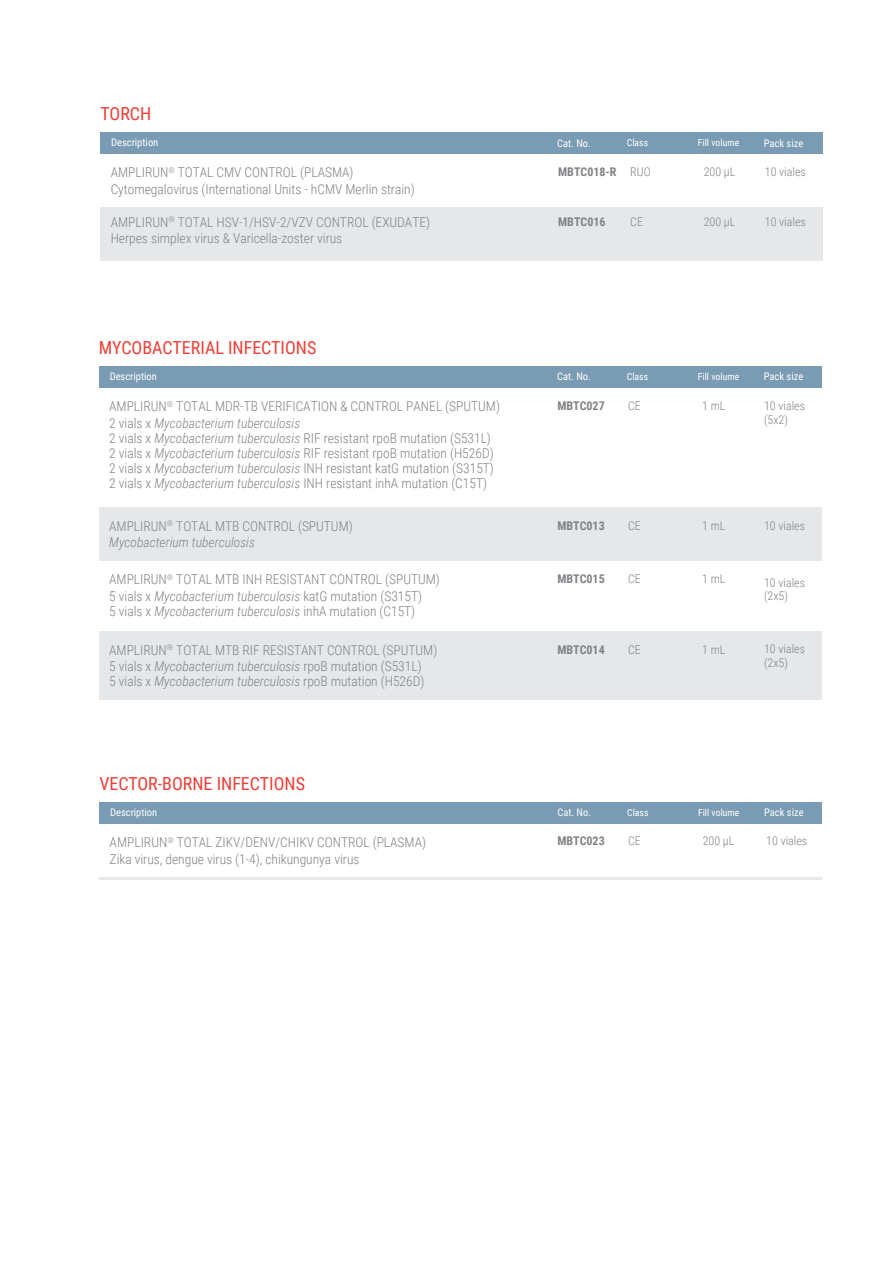
<style>
.page{position:relative;width:893px;height:1263px;background:#fff}
.page>*{position:absolute;margin:0;border:0;box-sizing:border-box;transform-origin:0 0}
.t1{font:18px "Roboto Condensed";color:#ee3e35}
.t2{font:300 13.5px/15px "Roboto Condensed";color:#808285}
.t3{font:italic 300 13.5px "Roboto Condensed";color:#808285}
.t4{font:300 12px/13.5px "Roboto Condensed";color:#808285}
.t5{font:700 12px "Roboto Condensed";color:#808285}
.t6{font:10.5px "Roboto Condensed";color:#fff}
.t7{font:9.75px "Roboto Condensed";color:#fff}
.s1{font-style:italic}
</style>
<div class="page">
<div style="left:99px;top:507px;width:722px;height:54px;background:#e6e7e9"></div>
<div style="left:100px;top:207px;width:723px;height:54px;background:#e6e7e9"></div>
<div style="left:100px;top:132px;width:723px;height:21px;background:#799bb3"></div>
<div style="left:99px;top:802px;width:723px;height:21px;background:#799bb3"></div>
<hr style="left:99px;top:877px;width:723px;height:2px;background:#e6e7e9">
<div style="left:99px;top:631px;width:722px;height:68px;background:#e6e7e9"></div>
<div style="left:99px;top:366px;width:722px;height:21px;background:#799bb3"></div>
<h1 class="t1" style="left:100px;top:101px;width:52px">TORCH</h1>
<p class="t6" style="left:111px;top:135px;width:49px">Description</p>
<p class="t2" style="left:111px;top:164px;width:244px">AMPLIRUN<sup>®</sup> TOTAL CMV CONTROL (PLASMA)</p>
<p class="t5" style="left:558px;top:163px;width:60px">MBTC018-R</p>
<p class="t2" style="left:111px;top:181px;width:306px">Cytomegalovirus (International Units - hCMV Merlin strain)</p>
<p class="t6" style="left:557px;top:136px;width:35px">Cat. No.</p>
<p class="t7" style="left:627px;top:136px;width:23px">Class</p>
<p class="t7" style="left:698px;top:136px;width:43px">Fill volume</p>
<p class="t6" style="left:764px;top:136px;width:41px">Pack size</p>
<p class="t4" style="left:630px;top:165px;width:22px">RUO</p>
<p class="t4" style="left:704px;top:165px;width:33px">200 μL</p>
<p class="t4" style="left:765px;top:165px;width:42px">10 viales</p>
<p class="t2" style="left:111px;top:214px;width:321px">AMPLIRUN<sup>®</sup> TOTAL HSV-1/HSV-2/VZV CONTROL (EXUDATE)</p>
<p class="t5" style="left:558px;top:213px;width:49px">MBTC016</p>
<p class="t4" style="left:630px;top:214px;width:14px">CE</p>
<p class="t2" style="left:111px;top:230px;width:233px">Herpes simplex virus &amp; Varicella-zoster virus</p>
<p class="t4" style="left:704px;top:214px;width:33px">200 μL</p>
<p class="t4" style="left:765px;top:214px;width:42px">10 viales</p>
<h1 class="t1" style="left:99px;top:335px;width:219px">MYCOBACTERIAL INFECTIONS</h1>
<p class="t6" style="left:110px;top:369px;width:49px">Description</p>
<p class="t2" style="left:109px;top:398px;width:392px">AMPLIRUN<sup>®</sup> TOTAL MDR-TB VERIFICATION &amp; CONTROL PANEL (SPUTUM)</p>
<p class="t5" style="left:557px;top:397px;width:49px">MBTC027</p>
<p class="t2" style="left:109px;top:415px;width:386px">2 vials x <span class="s1">Mycobacterium tuberculosis<br></span>2 vials x <span class="s1">Mycobacterium tuberculosis</span> RIF resistant rpoB mutation (S531L)<br>2 vials x <span class="s1">Mycobacterium tuberculosis</span> RIF resistant rpoB mutation (H526D)<br>2 vials x <span class="s1">Mycobacterium tuberculosis</span> INH resistant katG mutation (S315T)<br>2 vials x <span class="s1">Mycobacterium tuberculosis</span> INH resistant inhA mutation (C15T)</p>
<p class="t6" style="left:557px;top:369px;width:35px">Cat. No.</p>
<p class="t7" style="left:627px;top:369px;width:23px">Class</p>
<p class="t7" style="left:698px;top:369px;width:43px">Fill volume</p>
<p class="t6" style="left:764px;top:369px;width:41px">Pack size</p>
<p class="t4" style="left:764px;top:399px;width:42px">10 viales (5x2)</p>
<p class="t4" style="left:628px;top:399px;width:14px">CE</p>
<p class="t4" style="left:702px;top:399px;width:25px">1 mL</p>
<p class="t2" style="left:109px;top:518px;width:245px">AMPLIRUN<sup>®</sup> TOTAL MTB CONTROL (SPUTUM)</p>
<p class="t5" style="left:557px;top:517px;width:49px">MBTC013</p>
<p class="t3" style="left:109px;top:533px;width:147px">Mycobacterium tuberculosis</p>
<p class="t2" style="left:109px;top:571px;width:332px">AMPLIRUN<sup>®</sup> TOTAL MTB INH RESISTANT CONTROL (SPUTUM)</p>
<p class="t5" style="left:557px;top:570px;width:49px">MBTC015</p>
<p class="t2" style="left:109px;top:588px;width:314px">5 vials x <span class="s1">Mycobacterium tuberculosis</span> katG mutation (S315T)<br>5 vials x <span class="s1">Mycobacterium tuberculosis</span> inhA mutation (C15T)</p>
<p class="t4" style="left:628px;top:519px;width:14px">CE</p>
<p class="t4" style="left:628px;top:572px;width:14px">CE</p>
<p class="t4" style="left:702px;top:519px;width:25px">1 mL</p>
<p class="t4" style="left:764px;top:518px;width:42px">10 viales</p>
<p class="t4" style="left:702px;top:572px;width:25px">1 mL</p>
<p class="t4" style="left:764px;top:575px;width:42px">10 viales (2x5)</p>
<p class="t2" style="left:109px;top:641px;width:330px;line-height:16.5px">AMPLIRUN<sup>®</sup> TOTAL MTB RIF RESISTANT CONTROL (SPUTUM)<br>5 vials x <span class="s1">Mycobacterium tuberculosis</span> rpoB mutation (S531L)</p>
<p class="t2" style="left:109px;top:674px;width:317px">5 vials x <span class="s1">Mycobacterium tuberculosis</span> rpoB mutation (H526D)</p>
<h1 class="t1" style="left:99px;top:771px;width:207px">VECTOR-BORNE INFECTIONS</h1>
<p class="t6" style="left:110px;top:805px;width:49px">Description</p>
<p class="t5" style="left:557px;top:641px;width:49px">MBTC014</p>
<p class="t4" style="left:764px;top:642px;width:42px">10 viales (2x5)</p>
<p class="t4" style="left:628px;top:642px;width:14px">CE</p>
<p class="t4" style="left:702px;top:642px;width:25px">1 mL</p>
<p class="t6" style="left:557px;top:805px;width:35px">Cat. No.</p>
<p class="t7" style="left:627px;top:805px;width:23px">Class</p>
<p class="t7" style="left:698px;top:805px;width:43px">Fill volume</p>
<p class="t6" style="left:764px;top:805px;width:41px">Pack size</p>
<p class="t2" style="left:110px;top:834px;width:318px">AMPLIRUN<sup>®</sup> TOTAL ZIKV/DENV/CHIKV CONTROL (PLASMA)</p>
<p class="t5" style="left:557px;top:832px;width:49px">MBTC023</p>
<p class="t2" style="left:110px;top:851px;width:251px">Zika virus, dengue virus (1-4), chikungunya virus</p>
<p class="t4" style="left:628px;top:833px;width:14px">CE</p>
<p class="t4" style="left:703px;top:833px;width:33px">200 μL</p>
<p class="t4" style="left:766px;top:833px;width:42px">10 viales</p>
</div>
